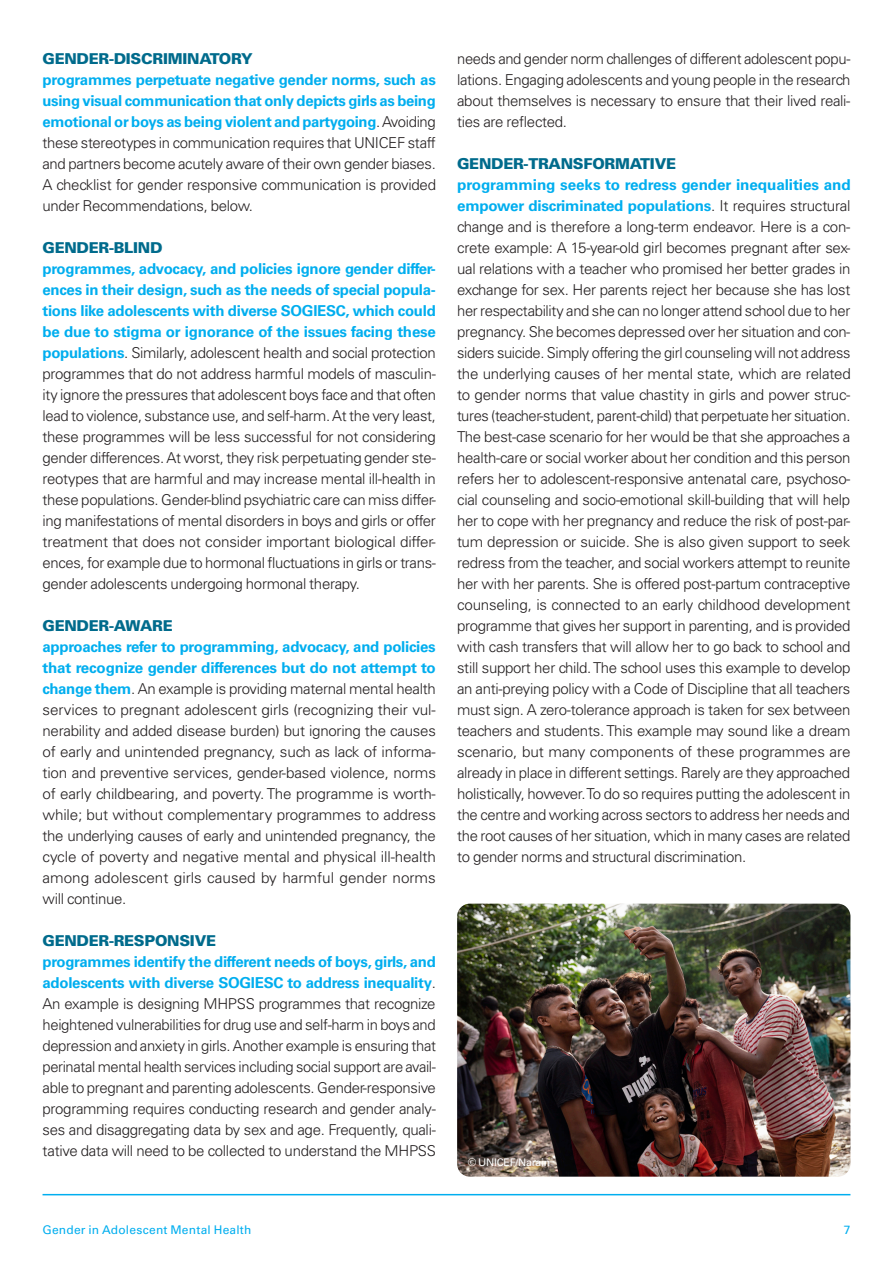
<style>
.page{position:relative;width:893px;height:1263px;background:#fff}
.page>*{position:absolute;margin:0;border:0;box-sizing:border-box;transform-origin:0 0}
.Txt{font:300 15px/21px "Univers";letter-spacing:-.02em;color:#231f20;text-align:justify}
.Txt-2{font:900 15px "Univers";letter-spacing:-.02em;color:#006b8c}
.t1{font:12px "Univers";letter-spacing:.02em;color:#00aeef}
.Txt-3{font:10.5px "Univers";letter-spacing:-.02em;color:#fff}
.s1{font-weight:700;color:#00aeef}
</style>
<div class="page">
<hr style="left:43px;top:1194px;width:807px;height:1px;background:#00aeef">
<img style="left:457px;top:904px;width:393px;height:273px">
<p class="Txt-2" style="left:43px;top:49px;width:212px">GENDER-DISCRIMINATORY</p>
<p class="Txt" style="left:43px;top:69px;width:395px"><span class="s1">programmes perpetuate negative gender norms, such as using visual communication that only depicts girls as being emotional or boys as being violent and partygoing</span>. Avoiding these stereotypes in communication requires that UNICEF staff and partners become acutely aware of their own gender biases.<br>A checklist for gender responsive communication is provided under Recommendations, below.</p>
<p class="Txt-2" style="left:43px;top:238px;width:122px">GENDER-BLIND</p>
<p class="Txt" style="left:43px;top:258px;width:395px"><span class="s1">programmes, advocacy, and policies ignore gender differ&shy;ences in their design, such as the needs of special popula&shy;tions like adolescents with diverse SOGIESC, which could be due to stigma or ignorance of the issues facing these populations</span>. Similarly, adolescent health and social protection programmes that do not address harmful models of masculin&shy;ity ignore the pressures that adolescent boys face and that often lead to violence, substance use, and self-harm. At the very least, these programmes will be less successful for not considering gender differences. At worst, they risk perpetuating gender ste&shy;reotypes that are harmful and may increase mental ill-health in these populations. Gender-blind psychiatric care can miss differ&shy;ing manifestations of mental disorders in boys and girls or offer treatment that does not consider important biological differ&shy;ences, for example due to hormonal fluctuations in girls or trans&shy;gender adolescents undergoing hormonal therapy.</p>
<p class="Txt-2" style="left:43px;top:616px;width:132px">GENDER-AWARE</p>
<p class="Txt" style="left:43px;top:636px;width:395px"><span class="s1">approaches refer to programming, advocacy, and policies that recognize gender differences but do not attempt to change them</span>. An example is providing maternal mental health services to pregnant adolescent girls (recognizing their vul&shy;nerability and added disease burden) but ignoring the causes of early and unintended pregnancy, such as lack of informa&shy;tion and preventive services, gender-based violence, norms of early childbearing, and poverty. The programme is worth&shy;while; but without complementary programmes to address the underlying causes of early and unintended pregnancy, the cycle of poverty and negative mental and physical ill-health among adolescent girls caused by harmful gender norms will continue.</p>
<p class="Txt-2" style="left:43px;top:931px;width:175px">GENDER-RESPONSIVE</p>
<p class="Txt" style="left:43px;top:951px;width:395px"><span class="s1">programmes identify the different needs of boys, girls, and adolescents with diverse SOGIESC to address inequality</span>.<br>An example is designing MHPSS programmes that recognize heightened vulnerabilities for drug use and self-harm in boys and depression and anxiety in girls. Another example is ensuring that perinatal mental health services including social support are avail&shy;able to pregnant and parenting adolescents. Gender-responsive programming requires conducting research and gender analy&shy;ses and disaggregating data by sex and age. Frequently, quali&shy;tative data will need to be collected to understand the MHPSS</p>
<p class="Txt" style="left:457px;top:48px;width:395px">needs and gender norm challenges of different adolescent popu&shy;lations. Engaging adolescents and young people in the research about themselves is necessary to ensure that their lived reali&shy;ties are reflected.</p>
<p class="Txt-2" style="left:457px;top:154px;width:220px">GENDER-TRANSFORMATIVE</p>
<p class="Txt" style="left:457px;top:174px;width:395px"><span class="s1">programming seeks to redress gender inequalities and empower discriminated populations</span>. It requires structural change and is therefore a long-term endeavor. Here is a con&shy;crete example: A 15-year-old girl becomes pregnant after sex&shy;ual relations with a teacher who promised her better grades in exchange for sex. Her parents reject her because she has lost her respectability and she can no longer attend school due to her pregnancy. She becomes depressed over her situation and con&shy;siders suicide. Simply offering the girl counseling will not address the underlying causes of her mental state, which are related to gender norms that value chastity in girls and power struc&shy;tures (teacher-student, parent-child) that perpetuate her situation.<br>The best-case scenario for her would be that she approaches a health-care or social worker about her condition and this person refers her to adolescent-responsive antenatal care, psychoso&shy;cial counseling and socio-emotional skill-building that will help her to cope with her pregnancy and reduce the risk of post-par&shy;tum depression or suicide. She is also given support to seek redress from the teacher, and social workers attempt to reunite her with her parents. She is offered post-partum contraceptive counseling, is connected to an early childhood development programme that gives her support in parenting, and is provided with cash transfers that will allow her to go back to school and still support her child. The school uses this example to develop an anti-preying policy with a Code of Discipline that all teachers must sign. A zero-tolerance approach is taken for sex between teachers and students. This example may sound like a dream scenario, but many components of these programmes are already in place in different settings. Rarely are they approached holistically, however. To do so requires putting the adolescent in the centre and working across sectors to address her needs and the root causes of her situation, which in many cases are related to gender norms and structural discrimination.</p>
<p class="Txt-3" style="left:468px;top:1156px;width:84px">© UNICEF/Narain</p>
<p class="t1" style="left:43px;top:1222px;width:210px">Gender in Adolescent Mental Health</p>
<p class="t1" style="left:844px;top:1222px;width:8px">7</p>
</div>
